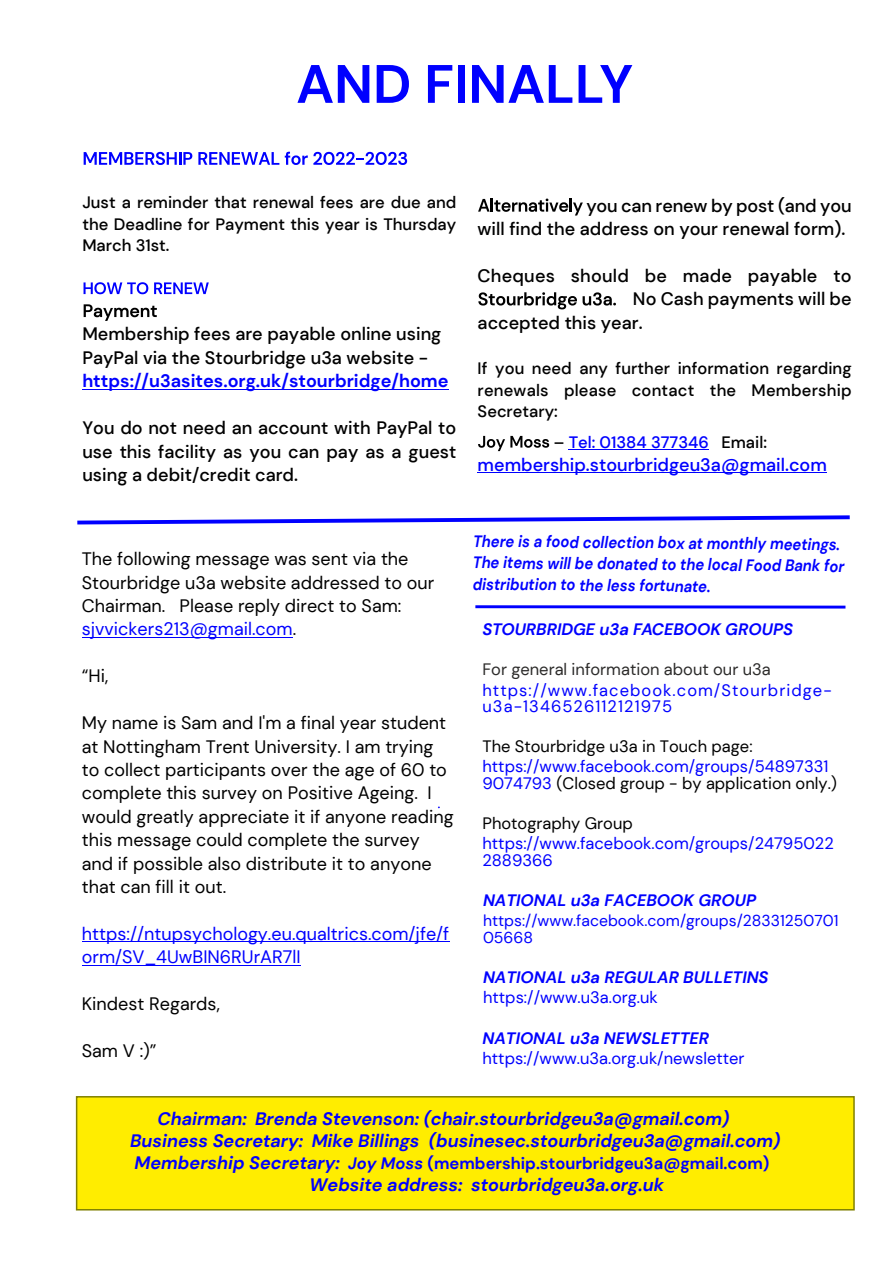
<style>
.page{position:relative;width:893px;height:1263px;background:#fff}
.page>*{position:absolute;margin:0;border:0;box-sizing:border-box;transform-origin:0 0}
.t1{font:700 54px "DM Sans";color:#00f}
.t2{font:18px/23.4px "DM Sans";color:#000}
.t3{font:500 18px/23.4px "DM Sans";color:#000}
.t4{font:italic 700 18px/22px "DM Sans";color:#00f}
.t5{font:18px/23.4px "DM Sans";color:#00f}
.t6{font:700 18px "DM Sans";color:#00f}
.t7{font:500 18px "DM Sans";color:#00f}
.t8{font:16.5px/16.5px "DM Sans";color:#00f}
.t9{font:500 16.5px/21.5px "DM Sans";color:#000;text-align:justify}
.t10{font:italic 700 16.5px/21.8px "DM Sans";color:#00f;scale:.89 1}
.t11{font:italic 700 16.5px "DM Sans";color:#00f}
.t12{font:700 16.5px "DM Sans";color:#00f}
.t13{font:16.5px/16.5px "DM Sans";letter-spacing:.065em;color:#00f}
.t14{font:16.5px "DM Sans";color:#000}
.t15{font:16.5px "DM Sans";color:#2c2b2a}
.t16{font:500 16.5px "DM Sans";color:#00f}
.t17{font:15.75px/16.5px "DM Sans";color:#00f}
.s1{color:#000}
.s2{color:#00f}
.s3{font-style:italic;font-size:18px}
.s4{font-style:italic}
</style>
<div class="page">
<div style="left:76px;top:1096px;width:779px;height:114px;background:#ffed00;border:2px solid #808000"></div>
<svg style="left:84px;top:152px;width:108px;height:13px"></svg>
<svg style="left:198px;top:152px;width:81px;height:13px"></svg>
<svg style="left:285px;top:152px;width:122px;height:13px"></svg>
<svg style="left:84px;top:282px;width:64px;height:12px"></svg>
<svg style="left:154px;top:282px;width:55px;height:12px"></svg>
<svg style="left:84px;top:304px;width:73px;height:17px"></svg>
<hr style="left:82px;top:389px;width:367px;height:1px;background:#00f">
<svg style="left:478px;top:199px;width:105px;height:16px"></svg>
<svg style="left:478px;top:292px;width:99px;height:17px"></svg>
<svg style="left:583px;top:292px;width:33px;height:14px"></svg>
<svg style="left:478px;top:436px;width:71px;height:15px"></svg>
<hr style="left:569px;top:449px;width:140px;height:1px;background:#00f">
<hr style="left:478px;top:472px;width:349px;height:1px;background:#00f">
<svg style="left:77px;top:515px;width:773px;height:10px"></svg>
<hr style="left:475px;top:605px;width:370px;height:3px;background:#00f">
<hr style="left:82px;top:637px;width:211px;height:1px;background:#00f">
<hr style="left:82px;top:941px;width:367px;height:1px;background:#00f">
<hr style="left:82px;top:965px;width:219px;height:1px;background:#00f">
<h1 class="t1" style="left:296px;top:49px;width:338px">AND FINALLY</h1>
<p class="t9" style="left:82px;top:192px;width:375px">Just a reminder that renewal fees are due and the Deadline for Payment this year is Thursday March 31st.</p>
<p class="t3" style="left:82px;top:323px;width:361px">Membership fees are payable online using<br>PayPal via the Stourbridge u3a website -</p>
<p class="t6" style="left:82px;top:369px;width:368px">https://u3asites.org.uk/stourbridge/home</p>
<p class="t3" style="left:82px;top:416px;width:375px;text-align:justify">You do not need an account with PayPal to use this facility as you can pay as a guest using a debit/credit card.</p>
<p class="t3" style="left:478px;top:194px;width:375px;text-indent:109px">you can renew by post (and you will find the address on your renewal form).</p>
<p class="t3" style="left:478px;top:264px;width:375px">Cheques should be made payable to</p>
<p class="t3" style="left:633px;top:287px;width:220px">No Cash payments will be</p>
<p class="t3" style="left:478px;top:311px;width:166px">accepted this year.</p>
<p class="t9" style="left:478px;top:358px;width:375px">If you need any further information regarding renewals please contact the Membership Secretary:</p>
<p class="t16" style="left:554px;top:431px;width:215px"><span class="s1">–</span> Tel: 01384 377346 <span class="s1">Email:</span></p>
<p class="t7" style="left:478px;top:453px;width:351px">membership.stourbridgeu3a@gmail.com</p>
<p class="t2" style="left:82px;top:547px;width:354px">The following message was sent via the Stourbridge u3a website addressed to our Chairman. Please reply direct to Sam: <span class="s2">sjvvickers213@gmail.com</span>.</p>
<p class="t2" style="left:82px;top:664px;width:28px">“Hi,</p>
<p class="t2" style="left:82px;top:711px;width:373px">My name is Sam and I'm a final year student at Nottingham Trent University. I am trying to collect participants over the age of 60 to complete this survey on Positive Ageing. I would greatly appreciate it if anyone reading this message could complete the survey and if possible also distribute it to anyone that can fill it out.</p>
<p class="t5" style="left:82px;top:922px;width:369px">https://ntupsychology.eu.qualtrics.com/jfe/f orm/SV_4UwBIN6RUrAR7lI</p>
<p class="t2" style="left:82px;top:992px;width:140px">Kindest Regards,</p>
<p class="t2" style="left:82px;top:1039px;width:76px">Sam V :)”</p>
<p class="t10" style="left:473px;top:529px;width:419px;rotate:1deg">There is a food collection box at monthly meetings.<br>The items will be donated to the local Food Bank for distribution to the less fortunate.</p>
<p class="t11" style="left:483px;top:619px;width:312px">STOURBRIDGE u3a FACEBOOK GROUPS</p>
<p class="t15" style="left:482px;top:659px;width:290px">For general information about our u3a</p>
<p class="t13" style="left:482px;top:682px;width:351px">https://www.facebook.com/Stourbridge&shy;u3a-1346526112121975</p>
<p class="t14" style="left:482px;top:736px;width:272px">The Stourbridge u3a in Touch page:</p>
<p class="t8" style="left:482px;top:759px;width:356px">https://www.facebook.com/groups/54897331<br>9074793 <span class="s1">(Closed group - by application only.)</span></p>
<p class="t14" style="left:482px;top:813px;width:152px">Photography Group</p>
<p class="t8" style="left:482px;top:835px;width:353px">https://www.facebook.com/groups/24795022<br>2889366</p>
<p class="t11" style="left:483px;top:890px;width:275px">NATIONAL u3a FACEBOOK GROUP</p>
<p class="t17" style="left:483px;top:913px;width:357px">https://www.facebook.com/groups/28331250701<br>05668</p>
<p class="t11" style="left:483px;top:967px;width:287px">NATIONAL u3a REGULAR BULLETINS</p>
<p class="t8" style="left:483px;top:989px;width:176px">https://www.u3a.org.uk</p>
<p class="t11" style="left:482px;top:1027px;width:228px">NATIONAL u3a NEWSLETTER</p>
<p class="t8" style="left:482px;top:1050px;width:264px">https://www.u3a.org.uk/newsletter</p>
<p class="t4" style="left:130px;top:1108px;width:652px;text-indent:27px">Chairman: Brenda Stevenson: (chair.stourbridgeu3a@gmail.com)<br>Business Secretary: Mike Billings (businesec.stourbridgeu3a@gmail.com)</p>
<p class="t12" style="left:135px;top:1152px;width:636px"><span class="s3">Membership Secretary:</span> <span class="s4">Joy Moss</span> (membership.stourbridgeu3a@gmail.com)</p>
<p class="t4" style="left:309px;top:1174px;width:356px">Website address: stourbridgeu3a.org.uk</p>
</div>
